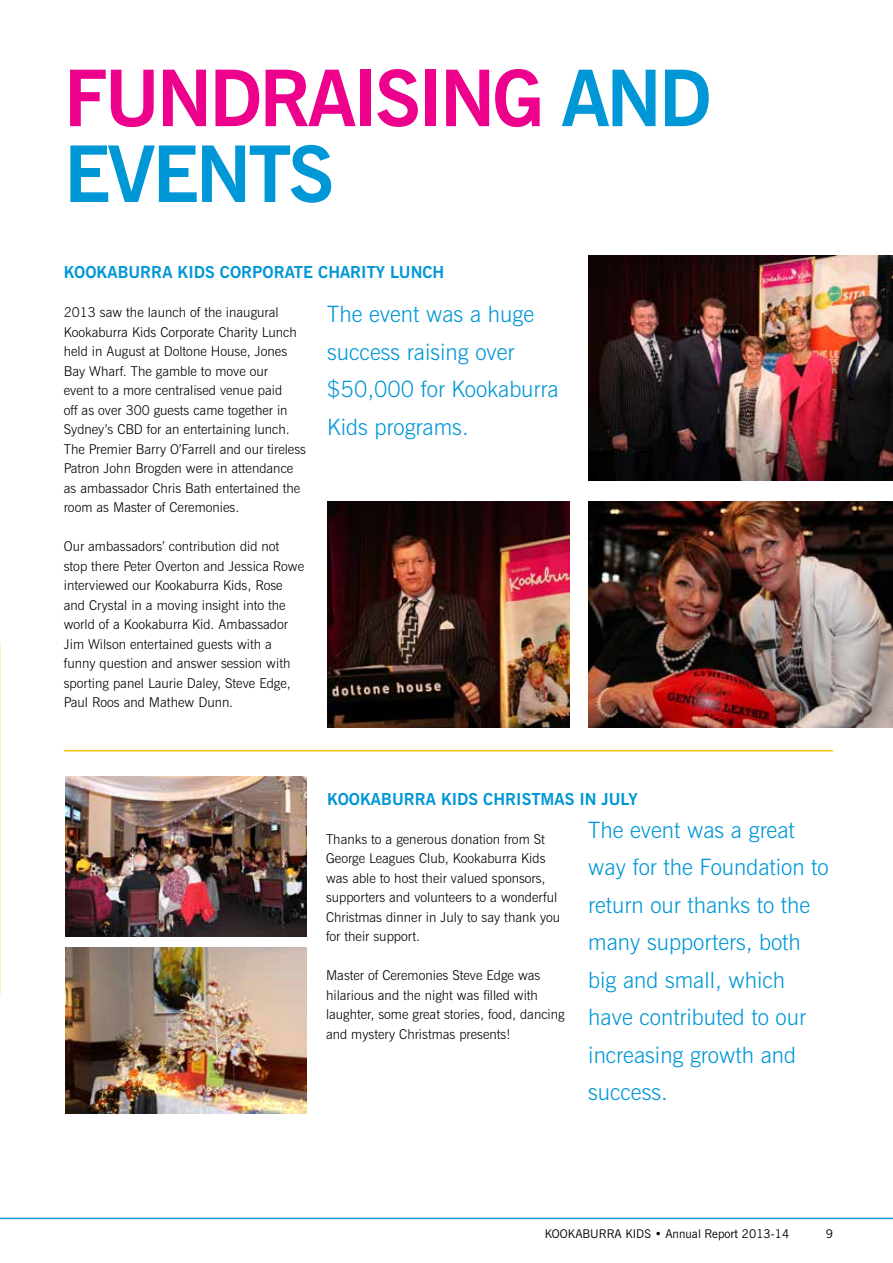
<style>
.page{position:relative;width:893px;height:1263px;background:#fff}
.page>*{position:absolute;margin:0;border:0;box-sizing:border-box;transform-origin:0 0}
.t1{font:700 77.7px/75.8px "News Gothic BT";letter-spacing:-.04em;color:#ec008c}
.t2{font:300 22.5px/37.5px "News Gothic BT";color:#0097d6}
.t3{font:700 16.5px "News Gothic BT";color:#0097d6}
.t4{font:300 13.5px/19.5px "News Gothic BT";color:#000}
.t5{font:12px "News Gothic BT";color:#000}
.s1{color:#0097d6}
</style>
<div class="page">
<hr style="left:0;top:1218px;width:893px;height:1px;background:#0097d6">
<img style="left:588px;top:255px;width:305px;height:226px">
<img style="left:588px;top:502px;width:305px;height:225px">
<img style="left:327px;top:502px;width:242px;height:225px">
<img style="left:65px;top:777px;width:241px;height:160px">
<img style="left:65px;top:947px;width:241px;height:167px">
<hr style="left:64px;top:750px;width:769px;height:1px;background:#ffc20e">
<h1 class="t1" style="left:64px;top:60px;width:650px">FUNDRAISING <span class="s1">AND<br>EVENTS</span></h1>
<p class="t3" style="left:64px;top:262px;width:382px">KOOKABURRA KIDS CORPORATE CHARITY LUNCH</p>
<p class="t4" style="left:64px;top:303px;width:244px">2013 saw the launch of the inaugural Kookaburra Kids Corporate Charity Lunch held in August at Doltone House, Jones Bay Wharf. The gamble to move our<br>event to a more centralised venue paid<br>off as over 300 guests came together in Sydney’s CBD for an entertaining lunch.<br>The Premier Barry O’Farrell and our tireless Patron John Brogden were in attendance as ambassador Chris Bath entertained the room as Master of Ceremonies.</p>
<p class="t4" style="left:64px;top:537px;width:242px">Our ambassadors’ contribution did not stop there Peter Overton and Jessica Rowe interviewed our Kookaburra Kids, Rose and Crystal in a moving insight into the world of a Kookaburra Kid. Ambassador Jim Wilson entertained guests with a funny question and answer session with sporting panel Laurie Daley, Steve Edge, Paul Roos and Mathew Dunn.</p>
<h2 class="t2" style="left:327px;top:295px;width:233px">The event was a huge success raising over $50,000 for Kookaburra<br>Kids programs.</h2>
<p class="t3" style="left:327px;top:789px;width:312px">KOOKABURRA KIDS CHRISTMAS IN JULY</p>
<p class="t4" style="left:326px;top:829px;width:236px">Thanks to a generous donation from St George Leagues Club, Kookaburra Kids was able to host their valued sponsors, supporters and volunteers to a wonderful Christmas dinner in July to say thank you for their support.</p>
<p class="t4" style="left:326px;top:966px;width:240px">Master of Ceremonies Steve Edge was hilarious and the night was filled with laughter, some great stories, food, dancing and mystery Christmas presents!</p>
<h2 class="t2" style="left:588px;top:811px;width:242px">The event was a great way for the Foundation to return our thanks to the many supporters, both big and small, which have contributed to our increasing growth and success.</h2>
<p class="t5" style="left:545px;top:1226px;width:246px">KOOKABURRA KIDS • Annual Report 2013-14</p>
<p class="t5" style="left:826px;top:1226px;width:9px">9</p>
</div>
